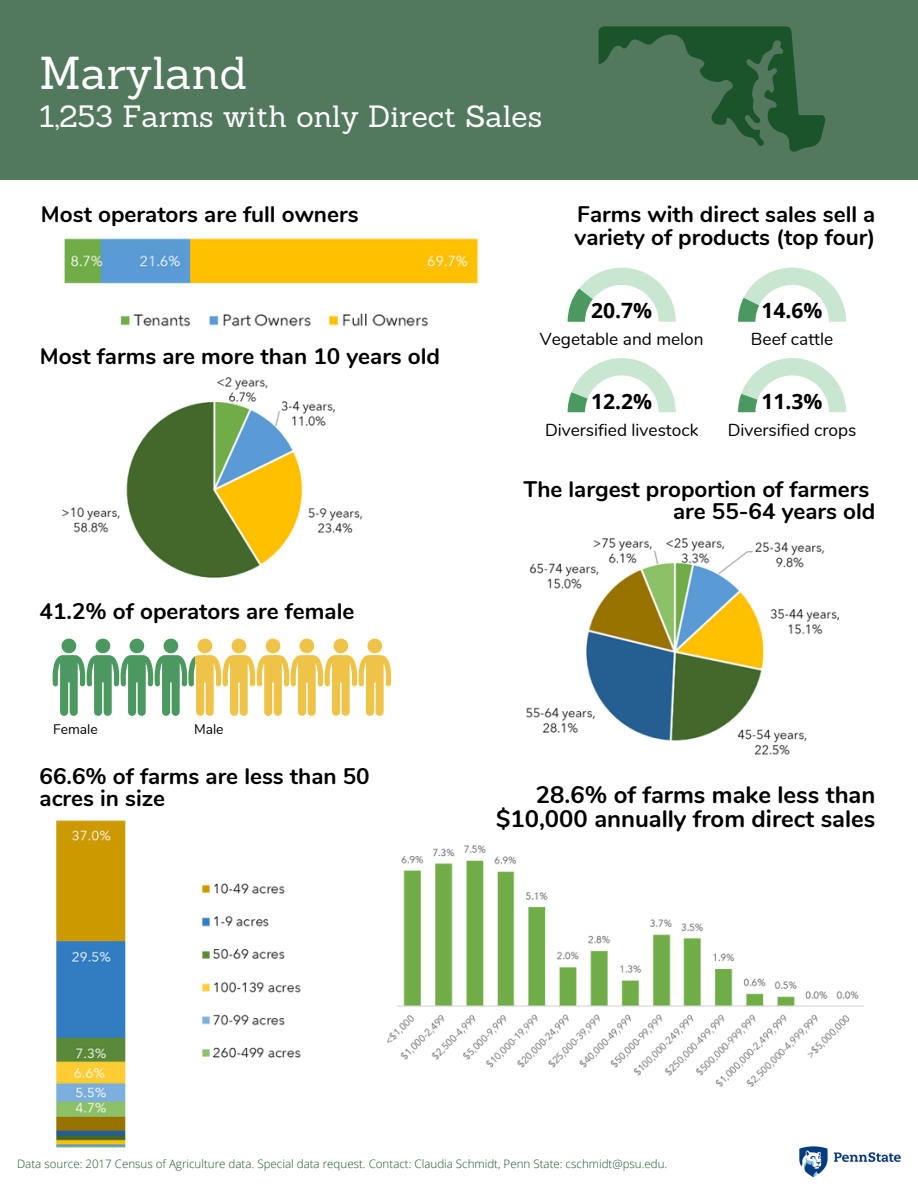
<style>
.page{position:relative;width:918px;height:1188px;background:#fff}
.page>*{position:absolute;margin:0;border:0;box-sizing:border-box;transform-origin:0 0}
.t1{font:45px "Sanchez";color:#fff}
.t2{font:30px "Sanchez";color:#fff}
.t3{font:700 23.85px/23.9px "Nunito";color:#000;text-align:right}
.t4{font:700 22.5px/22.5px "Nunito";color:#000}
.t5{font:700 21px "Open Sans";color:#000}
.t6{font:17.25px "Nunito";color:#000}
.t7{font:13.95px "Nunito";color:#000}
.t8{font:300 11.55px "Open Sans";color:#1b542b}
</style>
<div class="page">
<div style="left:0;top:0;width:918px;height:180px;background:#52795d"></div>
<svg style="left:738px;top:268px;width:108px;height:54px"></svg>
<svg style="left:568px;top:268px;width:108px;height:54px"></svg>
<svg style="left:568px;top:358px;width:108px;height:54px"></svg>
<svg style="left:738px;top:358px;width:108px;height:54px"></svg>
<img style="left:799px;top:1146px;width:102px;height:32px">
<img style="left:64px;top:238px;width:415px;height:89px">
<img style="left:56px;top:820px;width:245px;height:328px">
<img style="left:387px;top:845px;width:477px;height:242px">
<img style="left:526px;top:538px;width:314px;height:217px">
<img style="left:62px;top:377px;width:301px;height:201px">
<svg style="left:53px;top:638px;width:338px;height:78px"></svg>
<svg style="left:599px;top:26px;width:227px;height:126px"></svg>
<p class="t1" style="left:40px;top:44px;width:209px">Maryland</p>
<p class="t2" style="left:40px;top:97px;width:504px">1,253 Farms with only Direct Sales</p>
<p class="t4" style="left:41px;top:204px;width:319px">Most operators are full owners</p>
<p class="t4" style="left:575px;top:204px;width:302px">Farms with direct sales sell a variety of products (top four)</p>
<p class="t5" style="left:591px;top:296px;width:63px">20.7%</p>
<p class="t5" style="left:762px;top:296px;width:63px">14.6%</p>
<p class="t4" style="left:40px;top:346px;width:402px">Most farms are more than 10 years old</p>
<p class="t4" style="left:40px;top:600px;width:316px">41.2% of operators are female</p>
<p class="t7" style="left:53px;top:720px;width:46px">Female</p>
<p class="t7" style="left:194px;top:720px;width:31px">Male</p>
<p class="t4" style="left:40px;top:765px;width:332px">66.6% of farms are less than 50 acres in size</p>
<p class="t6" style="left:540px;top:328px;width:165px">Vegetable and melon</p>
<p class="t6" style="left:751px;top:328px;width:84px">Beef cattle</p>
<p class="t5" style="left:591px;top:387px;width:63px">12.2%</p>
<p class="t5" style="left:762px;top:387px;width:63px">11.3%</p>
<p class="t6" style="left:545px;top:418px;width:155px">Diversified livestock</p>
<p class="t6" style="left:728px;top:418px;width:130px">Diversified crops</p>
<p class="t4" style="left:524px;top:478px;width:347px">The largest proportion of farmers</p>
<p class="t4" style="left:673px;top:501px;width:204px">are 55-64 years old</p>
<p class="t3" style="left:496px;top:784px;width:381px">28.6% of farms make less than $10,000 annually from direct sales</p>
<p class="t8" style="left:17px;top:1155px;width:652px">Data source: 2017 Census of Agriculture data. Special data request. Contact: Claudia Schmidt, Penn State: cschmidt@psu.edu.</p>
</div>
